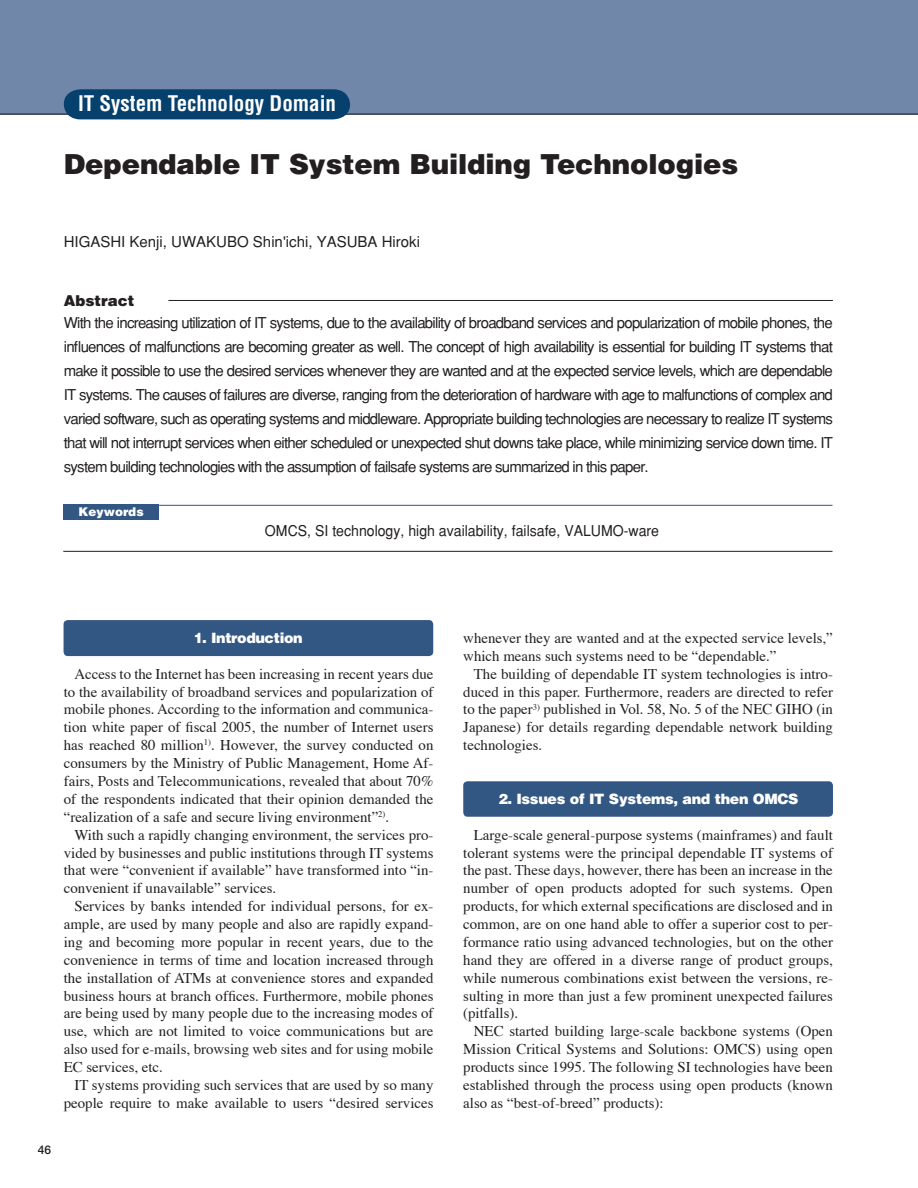
<style>
.page{position:relative;width:918px;height:1188px;background:#fff}
.page>*{position:absolute;margin:0;border:0;box-sizing:border-box;transform-origin:0 0}
.t1{font:900 27.6px "Helvetica";letter-spacing:-.005em;color:#231f20}
.t2{font:700 condensed 21px "Helvetica";color:#fff}
.t3{font:15px/24px "Helvetica";color:#231f20;text-align:justify}
.t4{font:15px "Helvetica";color:#231f20;scale:.94 1}
.t5{font:900 15px "Helvetica";color:#231f20}
.t6{font:14.85px/17.9px "Times";color:#231f20;text-align:justify}
.t7{font:900 14.25px "Helvetica";letter-spacing:-.025em;color:#fff}
.t8{font:900 12px "Helvetica";color:#fff}
.t9{font:700 12px "Futo Go B101";color:#231f20}
</style>
<div class="page">
<div style="left:0;top:0;width:917px;height:114px;background:#7187a9"></div>
<svg style="left:917px;top:0;width:1px;height:114px"></svg>
<hr style="left:63px;top:505px;width:769px;height:1px;background:#325783">
<div style="left:63px;top:505px;width:96px;height:15px;background:#325783"></div>
<hr style="left:63px;top:551px;width:769px;height:1px;background:#231f20">
<hr style="left:168px;top:300px;width:665px;height:1px;background:#231f20">
<div style="left:64px;top:89px;width:286px;height:30px;background:#06406c"></div>
<div style="left:64px;top:620px;width:369px;height:36px;background:#325783"></div>
<div style="left:463px;top:781px;width:370px;height:36px;background:#325783"></div>
<h2 class="t2" style="left:78px;top:90px;width:260px">IT System Technology Domain</h2>
<h1 class="t1" style="left:64px;top:146px;width:676px">Dependable IT System Building Technologies</h1>
<p class="t3" style="left:64px;top:229px;width:358px">HIGASHI Kenji, UWAKUBO Shin'ichi, YASUBA Hiroki</p>
<p class="t5" style="left:64px;top:291px;width:72px">Abstract</p>
<p class="t3" style="left:64px;top:310px;width:771px">With the increasing utilization of IT systems, due to the availability of broadband services and popularization of mobile phones, the influences of malfunctions are becoming greater as well. The concept of high availability is essential for building IT systems that make it possible to use the desired services whenever they are wanted and at the expected service levels, which are dependable IT systems. The causes of failures are diverse, ranging from the deterioration of hardware with age to malfunctions of complex and varied software, such as operating systems and middleware. Appropriate building technologies are necessary to realize IT systems that will not interrupt services when either scheduled or unexpected shut downs take place, while minimizing service down time. IT system building technologies with the assumption of failsafe systems are summarized in this paper.</p>
<p class="t8" style="left:79px;top:504px;width:67px">Keywords</p>
<p class="t4" style="left:265px;top:522px;width:421px">OMCS, SI technology, high availability, failsafe, VALUMO-ware</p>
<p class="t7" style="left:194px;top:628px;width:110px">1. Introduction</p>
<p class="t6" style="left:64px;top:666px;width:371px;text-indent:11px">Access to the Internet has been increasing in recent years due to the availability of broadband services and popularization of mobile phones. According to the information and communica&shy;tion white paper of fiscal 2005, the number of Internet users has reached 80 million<sup>1)</sup>. However, the survey conducted on consumers by the Ministry of Public Management, Home Af&shy;fairs, Posts and Telecommunications, revealed that about 70% of the respondents indicated that their opinion demanded the “realization of a safe and secure living environment”<sup>2)</sup>.</p>
<p class="t6" style="left:64px;top:827px;width:371px;text-indent:11px">With such a rapidly changing environment, the services pro&shy;vided by businesses and public institutions through IT systems that were “convenient if available” have transformed into “in&shy;convenient if unavailable” services.</p>
<p class="t6" style="left:64px;top:898px;width:371px;text-indent:11px">Services by banks intended for individual persons, for ex&shy;ample, are used by many people and also are rapidly expand&shy;ing and becoming more popular in recent years, due to the convenience in terms of time and location increased through the installation of ATMs at convenience stores and expanded business hours at branch offices. Furthermore, mobile phones are being used by many people due to the increasing modes of use, which are not limited to voice communications but are also used for e-mails, browsing web sites and for using mobile EC services, etc.</p>
<p class="t6" style="left:64px;top:1077px;width:371px;text-align:right">IT systems providing such services that are used by so many people require to make available to users “desired services</p>
<p class="t9" style="left:38px;top:1143px;width:15px">46</p>
<p class="t6" style="left:463px;top:630px;width:371px">whenever they are wanted and at the expected service levels,” which means such systems need to be “dependable.”</p>
<p class="t6" style="left:463px;top:666px;width:371px;text-indent:11px">The building of dependable IT system technologies is intro&shy;duced in this paper. Furthermore, readers are directed to refer to the paper<sup>3)</sup> published in Vol. 58, No. 5 of the NEC GIHO (in Japanese) for details regarding dependable network building technologies.</p>
<p class="t7" style="left:498px;top:789px;width:302px">2. Issues of IT Systems, and then OMCS</p>
<p class="t6" style="left:463px;top:827px;width:371px;text-indent:11px">Large-scale general-purpose systems (mainframes) and fault tolerant systems were the principal dependable IT systems of the past. These days, however, there has been an increase in the number of open products adopted for such systems. Open products, for which external specifications are disclosed and in common, are on one hand able to offer a superior cost to per&shy;formance ratio using advanced technologies, but on the other hand they are offered in a diverse range of product groups, while numerous combinations exist between the versions, re&shy;sulting in more than just a few prominent unexpected failures (pitfalls).</p>
<p class="t6" style="left:463px;top:1023px;width:371px;text-indent:11px">NEC started building large-scale backbone systems (Open Mission Critical Systems and Solutions: OMCS) using open products since 1995. The following SI technologies have been established through the process using open products (known also as “best-of-breed” products):</p>
</div>
